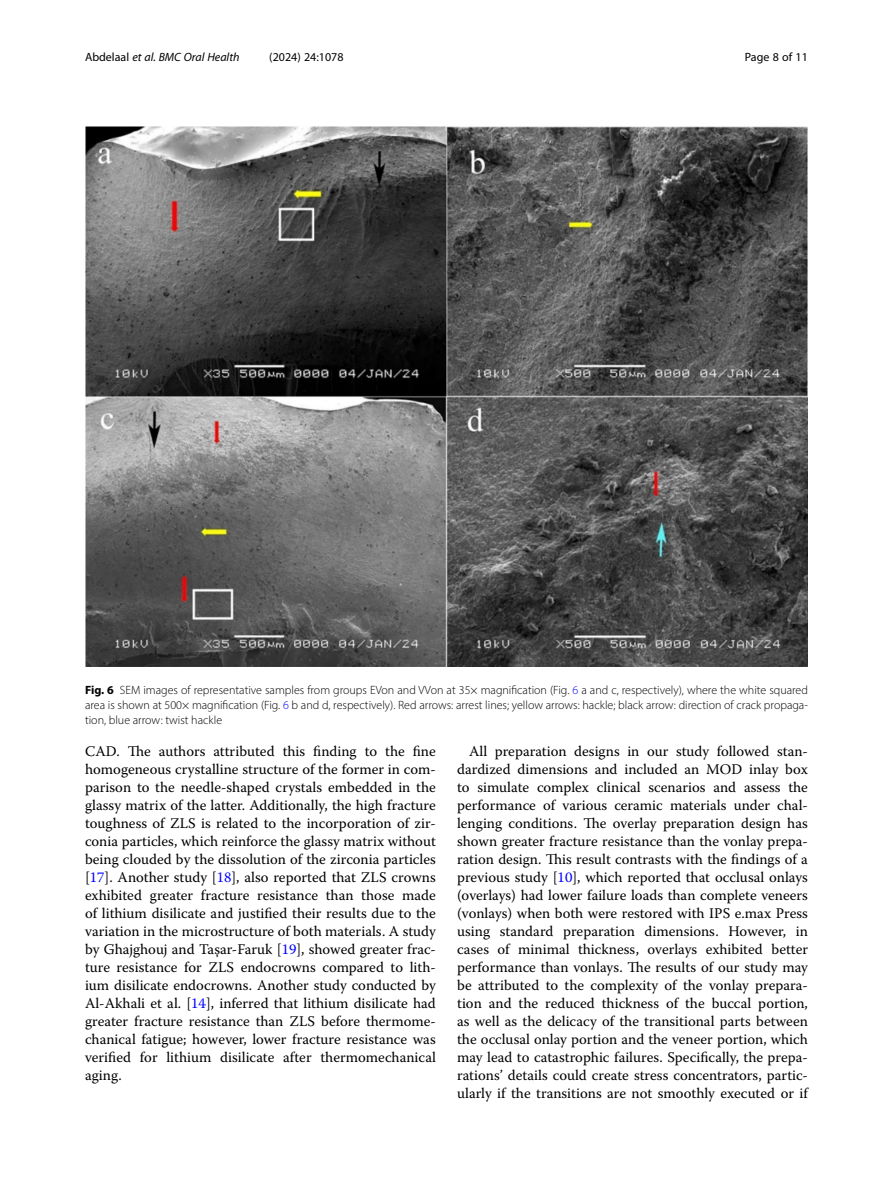
<style>
.page{position:relative;width:893px;height:1191px;background:#fff}
.page>*{position:absolute;margin:0;border:0;box-sizing:border-box;transform-origin:0 0}
.Body_Text_Indent{font:14.7px/18px "Warnock Pro";color:#000;text-align:justify}
.Figure_Caption{font:300 12px/15px "Myriad Pro";color:#000;text-align:justify}
.t1{font:italic 12px "Myriad Pro";color:#000}
.t2{font:12px "Myriad Pro";color:#000}
.s1{font-style:normal}
.s2{font-weight:700}
.s3{color:#00f}
</style>
<div class="page">
<img style="left:85px;top:126px;width:723px;height:541px">
<p class="t1" style="left:85px;top:50px;width:156px"><span class="s1">Abdelaal</span> et al. BMC Oral Health</p>
<p class="t2" style="left:269px;top:50px;width:76px">(2024) 24:1078</p>
<p class="t2" style="left:745px;top:50px;width:65px">Page 8 of 11</p>
<p class="Figure_Caption" style="left:85px;top:682px;width:724px"><span class="s2">Fig. 6</span> SEM images of representative samples from groups EVon and VVon at 35× magnification (Fig. <span class="s3">6</span> a and c, respectively), where the white squared area is shown at 500× magnification (Fig. <span class="s3">6</span> b and d, respectively). Red arrows: arrest lines; yellow arrows: hackle; black arrow: direction of crack propaga&shy;tion, blue arrow: twist hackle</p>
<p class="Body_Text_Indent" style="left:85px;top:742px;width:352px">CAD. The authors attributed this finding to the fine homogeneous crystalline structure of the former in com&shy;parison to the needle-shaped crystals embedded in the glassy matrix of the latter. Additionally, the high fracture toughness of ZLS is related to the incorporation of zir&shy;conia particles, which reinforce the glassy matrix without being clouded by the dissolution of the zirconia particles [<span class="s3">17</span>]. Another study [<span class="s3">18</span>], also reported that ZLS crowns exhibited greater fracture resistance than those made of lithium disilicate and justified their results due to the variation in the microstructure of both materials. A study by Ghajghouj and Taşar-Faruk [<span class="s3">19</span>], showed greater frac&shy;ture resistance for ZLS endocrowns compared to lith&shy;ium disilicate endocrowns. Another study conducted by Al-Akhali et al. [<span class="s3">14</span>], inferred that lithium disilicate had greater fracture resistance than ZLS before thermome&shy;chanical fatigue; however, lower fracture resistance was verified for lithium disilicate after thermomechanical aging.</p>
<p class="Body_Text_Indent" style="left:457px;top:742px;width:352px;text-indent:12px">All preparation designs in our study followed stan&shy;dardized dimensions and included an MOD inlay box to simulate complex clinical scenarios and assess the performance of various ceramic materials under chal&shy;lenging conditions. The overlay preparation design has shown greater fracture resistance than the vonlay prepa&shy;ration design. This result contrasts with the findings of a previous study [<span class="s3">10</span>], which reported that occlusal onlays (overlays) had lower failure loads than complete veneers (vonlays) when both were restored with IPS e.max Press using standard preparation dimensions. However, in cases of minimal thickness, overlays exhibited better performance than vonlays. The results of our study may be attributed to the complexity of the vonlay prepara&shy;tion and the reduced thickness of the buccal portion, as well as the delicacy of the transitional parts between the occlusal onlay portion and the veneer portion, which may lead to catastrophic failures. Specifically, the prepa&shy;rations’ details could create stress concentrators, partic&shy;ularly if the transitions are not smoothly executed or if</p>
</div>
